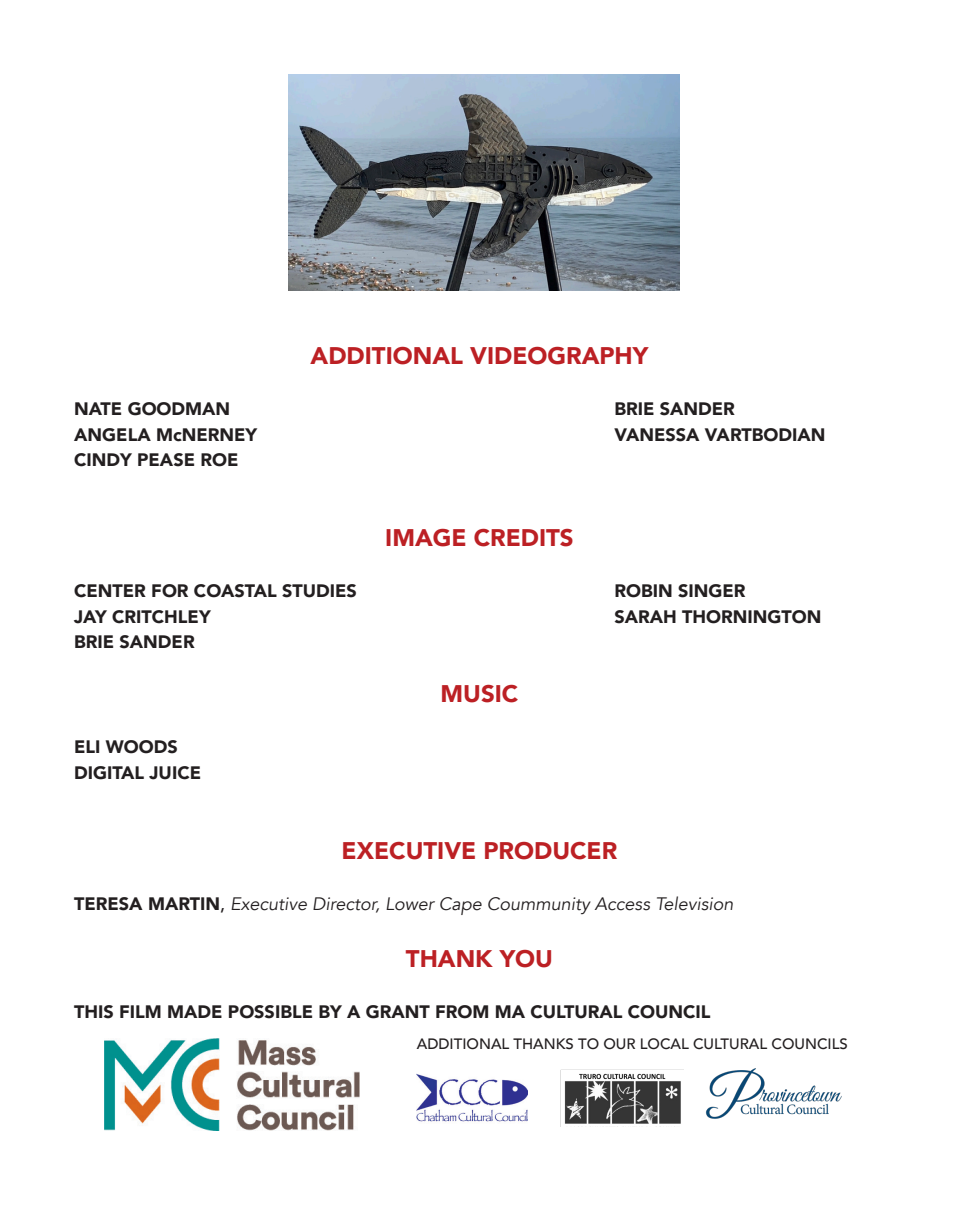
<style>
.page{position:relative;width:959px;height:1229px;background:#fff}
.page>*{position:absolute;margin:0;border:0;box-sizing:border-box;transform-origin:0 0}
.t1{font:900 24px "Avenir";color:#bc2024}
.t2{font:900 18px "Avenir";color:#231f20}
.t3{font:italic 18px "Avenir";color:#231f20}
.t4{font:500 15px "Avenir";color:#231f20}
.s1{font-weight:900;font-style:normal}
.s2{font-weight:500;font-style:normal}
</style>
<div class="page">
<img style="left:104px;top:1038px;width:256px;height:92px">
<img style="left:706px;top:1068px;width:136px;height:51px">
<img style="left:560px;top:1069px;width:123px;height:57px">
<img style="left:417px;top:1074px;width:110px;height:48px">
<img style="left:288px;top:74px;width:391px;height:216px">
<p class="t1" style="left:310px;top:335px;width:339px">ADDITIONAL VIDEOGRAPHY</p>
<p class="t2" style="left:74px;top:393px;width:157px">NATE GOODMAN</p>
<p class="t2" style="left:614px;top:393px;width:122px">BRIE SANDER</p>
<p class="t2" style="left:74px;top:419px;width:184px">ANGELA McNERNEY</p>
<p class="t2" style="left:614px;top:419px;width:212px">VANESSA VARTBODIAN</p>
<p class="t2" style="left:74px;top:444px;width:165px">CINDY PEASE ROE</p>
<p class="t1" style="left:385px;top:517px;width:190px">IMAGE CREDITS</p>
<p class="t2" style="left:74px;top:575px;width:284px">CENTER FOR COASTAL STUDIES</p>
<p class="t2" style="left:614px;top:575px;width:132px">ROBIN SINGER</p>
<p class="t2" style="left:74px;top:601px;width:138px">JAY CRITCHLEY</p>
<p class="t2" style="left:614px;top:601px;width:208px">SARAH THORNINGTON</p>
<p class="t2" style="left:74px;top:626px;width:122px">BRIE SANDER</p>
<p class="t1" style="left:440px;top:673px;width:79px">MUSIC</p>
<p class="t2" style="left:74px;top:731px;width:105px">ELI WOODS</p>
<p class="t2" style="left:74px;top:757px;width:128px">DIGITAL JUICE</p>
<p class="t1" style="left:341px;top:830px;width:277px">EXECUTIVE PRODUCER</p>
<p class="t3" style="left:74px;top:893px;width:660px"><span class="s1">TERESA MARTIN</span><span class="s2">,</span> Executive Director, Lower Cape Coummunity Access Television</p>
<p class="t1" style="left:406px;top:938px;width:149px">THANK YOU</p>
<p class="t2" style="left:74px;top:996px;width:637px">THIS FILM MADE POSSIBLE BY A GRANT FROM MA CULTURAL COUNCIL</p>
<p class="t4" style="left:417px;top:1030px;width:432px">ADDITIONAL THANKS TO OUR LOCAL CULTURAL COUNCILS</p>
</div>
